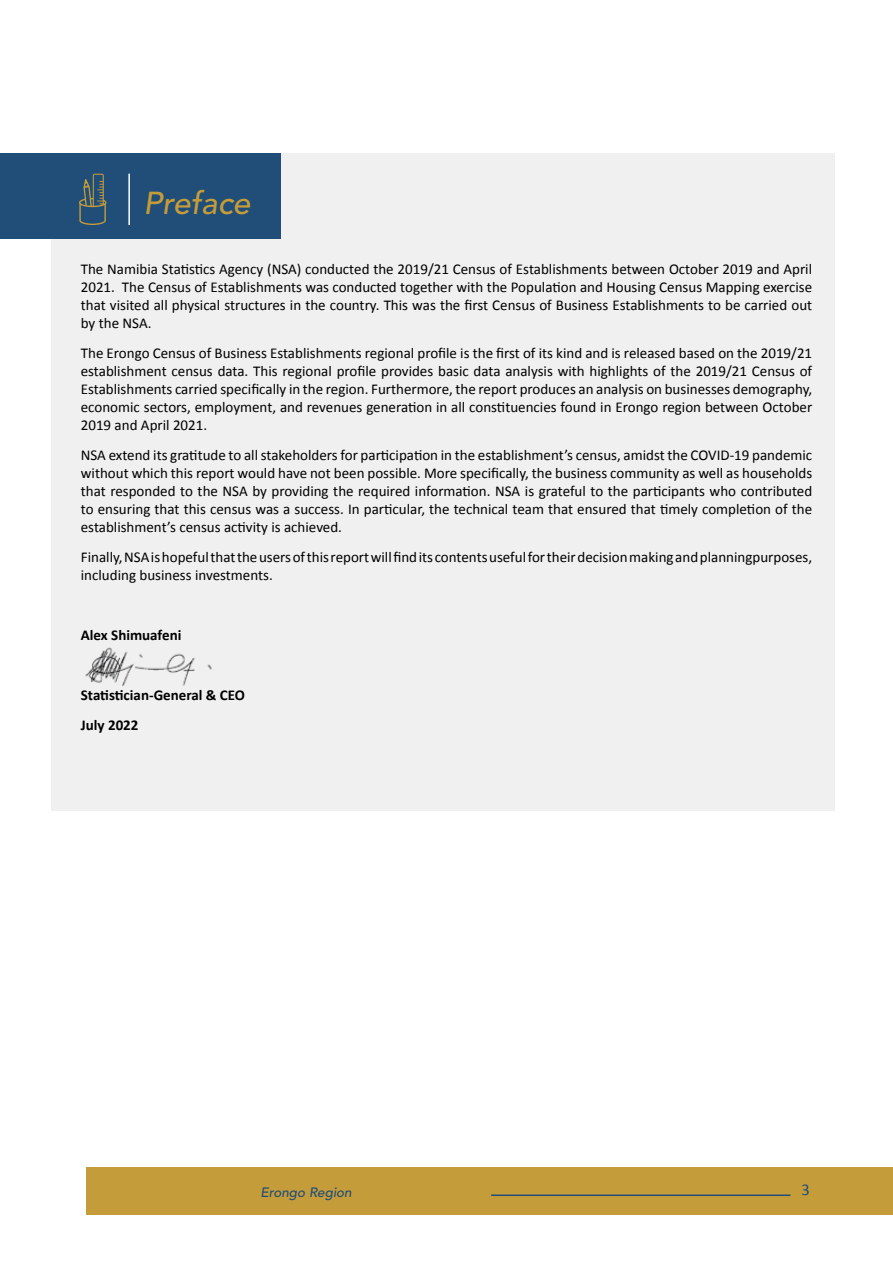
<style>
.page{position:relative;width:893px;height:1263px;background:#fff}
.page>*{position:absolute;margin:0;border:0;box-sizing:border-box;transform-origin:0 0}
.t1{font:italic 500 31.5px "Avenir";color:#c59c3a}
.t2{font:16.5px "Calibri";color:#204e78}
.t3{font:15px/18px "Calibri";color:#000;text-align:justify}
.t4{font:700 15px/30px "Calibri";color:#000}
.t5{font:italic 500 13.5px "Avenir";color:#204e78}
</style>
<div class="page">
<div style="left:86px;top:1167px;width:807px;height:48px;background:#c59c3a"></div>
<hr style="left:491px;top:1194px;width:299px;height:2px;background:#204e78">
<div style="left:51px;top:153px;width:784px;height:657px;background:#f0f0f0"></div>
<div style="left:0;top:153px;width:281px;height:85px;background:#204e78"></div>
<svg style="left:79px;top:174px;width:27px;height:51px"></svg>
<hr style="left:128px;top:174px;width:2px;height:51px;background:#fff">
<img style="left:85px;top:647px;width:127px;height:39px">
<h1 class="t1" style="left:144px;top:185px;width:108px">Preface</h1>
<p class="t3" style="left:81px;top:259px;width:733px">The Namibia Statistics Agency (NSA) conducted the 2019/21 Census of Establishments between October 2019 and April 2021. The Census of Establishments was conducted together with the Population and Housing Census Mapping exercise that visited all physical structures in the country. This was the first Census of Business Establishments to be carried out by the NSA.</p>
<p class="t3" style="left:81px;top:343px;width:733px">The Erongo Census of Business Establishments regional profile is the first of its kind and is released based on the 2019/21 establishment census data. This regional profile provides basic data analysis with highlights of the 2019/21 Census of Establishments carried specifically in the region. Furthermore, the report produces an analysis on businesses demography, economic sectors, employment, and revenues generation in all constituencies found in Erongo region between October 2019 and April 2021.</p>
<p class="t3" style="left:81px;top:445px;width:733px">NSA extend its gratitude to all stakeholders for participation in the establishment’s census, amidst the COVID-19 pandemic without which this report would have not been possible. More specifically, the business community as well as households that responded to the NSA by providing the required information. NSA is grateful to the participants who contributed to ensuring that this census was a success. In particular, the technical team that ensured that timely completion of the establishment’s census activity is achieved.</p>
<p class="t3" style="left:81px;top:547px;width:733px">Finally,NSAishopefulthattheusersofthisreportwillfinditscontentsusefulfortheirdecisionmakingandplanningpurposes, including business investments.</p>
<p class="t4" style="left:81px;top:619px;width:102px">Alex Shimuafeni</p>
<p class="t4" style="left:81px;top:679px;width:166px">Statistician-General &amp; CEO<br>July 2022</p>
<p class="t5" style="left:260px;top:1184px;width:93px">Erongo Region</p>
<p class="t2" style="left:801px;top:1179px;width:10px">3</p>
</div>
